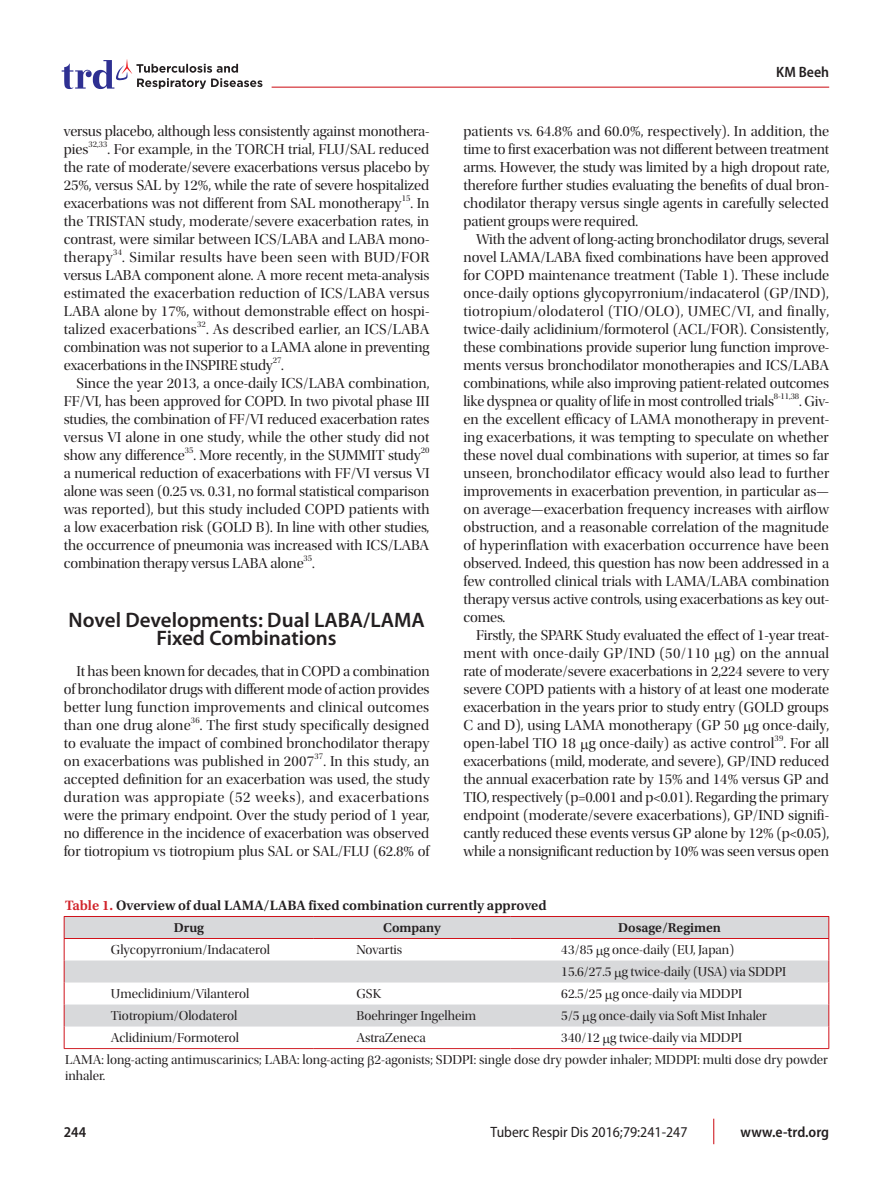
<style>
.page{position:relative;width:893px;height:1191px;background:#fff}
.page>*{position:absolute;margin:0;border:0;box-sizing:border-box;transform-origin:0 0}
.서론{font:600 21px/18px "Myriad Pro";color:#231f20;text-align:center}
.본문{font:15px/18px "Utopia Std Disp";letter-spacing:-.005em;color:#231f20;text-align:justify}
.t1{font:semi-condensed 15px "Myriad Pro";color:#231f20}
.t2{font:600 semi-condensed 15px "Myriad Pro";color:#231f20}
.표제목{font:600 14.25px "Utopia Std";color:#231f20}
.표내용{font:13.5px/16.2px "Utopia Std Disp";color:#231f20}
.표-라인{font:600 13.5px "Utopia Std";color:#231f20}
.본문-2{font:8.7px "Utopia Std Disp";letter-spacing:-.005em;color:#231f20}
.s1{color:#d1232a}
</style>
<div class="page">
<svg style="left:713px;top:1118px;width:1px;height:26px"></svg>
<hr style="left:272px;top:87px;width:557px;height:1px;background:#d1232a">
<svg style="left:62px;top:59px;width:200px;height:30px"></svg>
<svg style="left:65px;top:917px;width:763px;height:109px;fill:#d8d9db"></svg>
<hr style="left:64px;top:916px;width:250px;height:1px;background:#d0121b">
<svg style="left:64px;top:917px;width:1px;height:131px"></svg>
<hr style="left:314px;top:916px;width:196px;height:1px;background:#d0121b">
<hr style="left:510px;top:916px;width:319px;height:1px;background:#d0121b">
<svg style="left:828px;top:917px;width:1px;height:131px"></svg>
<hr style="left:64px;top:938px;width:250px;height:1px;background:#d0121b">
<hr style="left:314px;top:938px;width:196px;height:1px;background:#d0121b">
<hr style="left:510px;top:938px;width:319px;height:1px;background:#d0121b">
<hr style="left:64px;top:1048px;width:250px;height:1px;background:#d1232a">
<hr style="left:314px;top:1048px;width:196px;height:1px;background:#d1232a">
<hr style="left:510px;top:1048px;width:319px;height:1px;background:#d1232a">
<svg style="left:596px;top:948px;width:7px;height:9px"></svg>
<svg style="left:615px;top:970px;width:7px;height:9px"></svg>
<svg style="left:606px;top:992px;width:6px;height:9px"></svg>
<svg style="left:583px;top:1014px;width:7px;height:9px"></svg>
<p class="t2" style="left:776px;top:62px;width:54px">KM Beeh</p>
<p class="본문" style="left:463px;top:122px;width:367px">patients vs. 64.8% and 60.0%, respectively). In addition, the time to first exacerbation was not different between treatment arms. However, the study was limited by a high dropout rate, therefore further studies evaluating the benefits of dual bron&shy;chodilator therapy versus single agents in carefully selected patient groups were required.</p>
<p class="본문" style="left:463px;top:230px;width:367px;text-indent:13px">With the advent of long-acting bronchodilator drugs, several novel LAMA/LABA fixed combinations have been approved for COPD maintenance treatment (Table 1). These include once-daily options glycopyrronium/indacaterol (GP/IND), tiotropium/olodaterol (TIO/OLO), UMEC/VI, and finally, twice-daily aclidinium/formoterol (ACL/FOR). Consistently, these combinations provide superior lung function improve&shy;ments versus bronchodilator monotherapies and ICS/LABA combinations, while also improving patient-related outcomes like dyspnea or quality of life in most controlled trials</p>
<p class="본문" style="left:64px;top:122px;width:367px">versus placebo, although less consistently against monothera&shy;pies</p>
<p class="본문-2" style="left:89px;top:139px;width:20px">32,33</p>
<p class="본문" style="left:64px;top:140px;width:367px;text-indent:44px">. For example, in the TORCH trial, FLU/SAL reduced the rate of moderate/severe exacerbations versus placebo by 25%, versus SAL by 12%, while the rate of severe hospitalized exacerbations was not different from SAL monotherapy</p>
<p class="본문-2" style="left:402px;top:193px;width:10px">15</p>
<p class="본문" style="left:64px;top:194px;width:367px;text-indent:347px">. In the TRISTAN study, moderate/severe exacerbation rates, in contrast, were similar between ICS/LABA and LABA mono&shy;therapy</p>
<p class="본문-2" style="left:113px;top:247px;width:10px">34</p>
<p class="본문" style="left:64px;top:248px;width:367px;text-indent:59px">. Similar results have been seen with BUD/FOR versus LABA component alone. A more recent meta-analysis estimated the exacerbation reduction of ICS/LABA versus LABA alone by 17%, without demonstrable effect on hospi&shy;talized exacerbations</p>
<p class="본문-2" style="left:197px;top:319px;width:10px">32</p>
<p class="본문" style="left:64px;top:320px;width:367px;text-indent:142px">. As described earlier, an ICS/LABA combination was not superior to a LAMA alone in preventing exacerbations in the INSPIRE study</p>
<p class="본문-2" style="left:273px;top:355px;width:10px">27</p>
<p class="본문" style="left:281px;top:356px;width:4px">.</p>
<p class="본문" style="left:64px;top:374px;width:367px;text-indent:13px">Since the year 2013, a once-daily ICS/LABA combination, FF/VI, has been approved for COPD. In two pivotal phase III studies, the combination of FF/VI reduced exacerbation rates versus VI alone in one study, while the other study did not show any difference</p>
<p class="본문-2" style="left:774px;top:391px;width:27px">8-11,38</p>
<p class="본문" style="left:463px;top:392px;width:367px;text-indent:336px">. Giv&shy;en the excellent efficacy of LAMA monotherapy in prevent&shy;ing exacerbations, it was tempting to speculate on whether these novel dual combinations with superior, at times so far unseen, bronchodilator efficacy would also lead to further improvements in exacerbation prevention, in particular as— on average—exacerbation frequency increases with airflow obstruction, and a reasonable correlation of the magnitude of hyperinflation with exacerbation occurrence have been observed. Indeed, this question has now been addressed in a few controlled clinical trials with LAMA/LABA combination therapy versus active controls, using exacerbations as key out&shy;comes.</p>
<p class="본문" style="left:463px;top:626px;width:367px;text-indent:13px">Firstly, the SPARK Study evaluated the effect of 1-year treat&shy;ment with once-daily GP/IND (50/110 g) on the annual rate of moderate/severe exacerbations in 2,224 severe to very severe COPD patients with a history of at least one moderate exacerbation in the years prior to study entry (GOLD groups C and D), using LAMA monotherapy (GP 50 g once-daily, open-label TIO 18 g once-daily) as active control</p>
<p class="본문-2" style="left:185px;top:445px;width:10px">35</p>
<p class="본문" style="left:193px;top:446px;width:229px">. More recently, in the SUMMIT study</p>
<p class="본문-2" style="left:421px;top:445px;width:10px">20</p>
<p class="본문" style="left:64px;top:464px;width:367px">a numerical reduction of exacerbations with FF/VI versus VI alone was seen (0.25 vs. 0.31, no formal statistical comparison was reported), but this study included COPD patients with a low exacerbation risk (GOLD B). In line with other studies, the occurrence of pneumonia was increased with ICS/LABA combination therapy versus LABA alone</p>
<p class="본문-2" style="left:304px;top:553px;width:10px">35</p>
<p class="본문" style="left:312px;top:554px;width:4px">.</p>
<p class="서론" style="left:69px;top:610px;width:358px">Novel Developments: Dual LABA/LAMA<br>Fixed Combinations</p>
<p class="본문" style="left:64px;top:662px;width:367px;text-indent:13px">It has been known for decades, that in COPD a combination of bronchodilator drugs with different mode of action provides better lung function improvements and clinical outcomes than one drug alone</p>
<p class="본문-2" style="left:191px;top:715px;width:10px">36</p>
<p class="본문" style="left:64px;top:716px;width:367px;text-indent:136px">. The first study specifically designed to evaluate the impact of combined bronchodilator therapy on exacerbations was published in 2007</p>
<p class="본문-2" style="left:775px;top:733px;width:10px">39</p>
<p class="본문" style="left:463px;top:734px;width:367px;text-indent:320px">. For all exacerbations (mild, moderate, and severe), GP/IND reduced the annual exacerbation rate by 15% and 14% versus GP and TIO, respectively (p=0.001 and p&lt;0.01). Regarding the primary endpoint (moderate/severe exacerbations), GP/IND signifi&shy;cantly reduced these events versus GP alone by 12% (p&lt;0.05), while a nonsignificant reduction by 10% was seen versus open</p>
<p class="표제목" style="left:65px;top:897px;width:483px"><span class="s1">Table 1.</span> Overview of dual LAMA/LABA fixed combination currently approved</p>
<p class="표-라인" style="left:174px;top:920px;width:32px">Drug</p>
<p class="표-라인" style="left:383px;top:920px;width:59px">Company</p>
<p class="표-라인" style="left:618px;top:920px;width:104px">Dosage/Regimen</p>
<p class="표내용" style="left:111px;top:941px;width:161px">Glycopyrronium/Indacaterol</p>
<p class="표내용" style="left:356px;top:941px;width:48px">Novartis</p>
<p class="표내용" style="left:561px;top:941px;width:174px">43/85 g once-daily (EU, Japan)</p>
<p class="표내용" style="left:561px;top:963px;width:226px">15.6/27.5 g twice-daily (USA) via SDDPI</p>
<p class="표내용" style="left:111px;top:985px;width:140px">Umeclidinium/Vilanterol</p>
<p class="표내용" style="left:356px;top:985px;width:27px">GSK</p>
<p class="표내용" style="left:561px;top:985px;width:182px">62.5/25 g once-daily via MDDPI</p>
<p class="표내용" style="left:111px;top:1007px;width:128px">Tiotropium/Olodaterol</p>
<p class="표내용" style="left:356px;top:1007px;width:121px">Boehringer Ingelheim</p>
<p class="표내용" style="left:561px;top:1007px;width:207px">5/5 g once-daily via Soft Mist Inhaler</p>
<p class="표내용" style="left:111px;top:1029px;width:130px">Aclidinium/Formoterol</p>
<p class="표내용" style="left:356px;top:1029px;width:71px">AstraZeneca</p>
<p class="표내용" style="left:561px;top:1029px;width:182px">340/12 g twice-daily via MDDPI</p>
<p class="표내용" style="left:65px;top:1051px;width:764px">LAMA: long-acting antimuscarinics; LABA: long-acting 2-agonists; SDDPI: single dose dry powder inhaler; MDDPI: multi dose dry powder inhaler.</p>
<p class="본문-2" style="left:314px;top:751px;width:10px">37</p>
<p class="본문" style="left:64px;top:752px;width:367px;text-indent:260px">. In this study, an accepted definition for an exacerbation was used, the study duration was appropiate (52 weeks), and exacerbations were the primary endpoint. Over the study period of 1 year, no difference in the incidence of exacerbation was observed for tiotropium vs tiotropium plus SAL or SAL/FLU (62.8% of</p>
<p class="t2" style="left:64px;top:1122px;width:24px">244</p>
<p class="t1" style="left:491px;top:1122px;width:198px">Tuberc Respir Dis 2016;79:241-247</p>
<p class="t2" style="left:740px;top:1122px;width:90px">www.e-trd.org</p>
</div>
